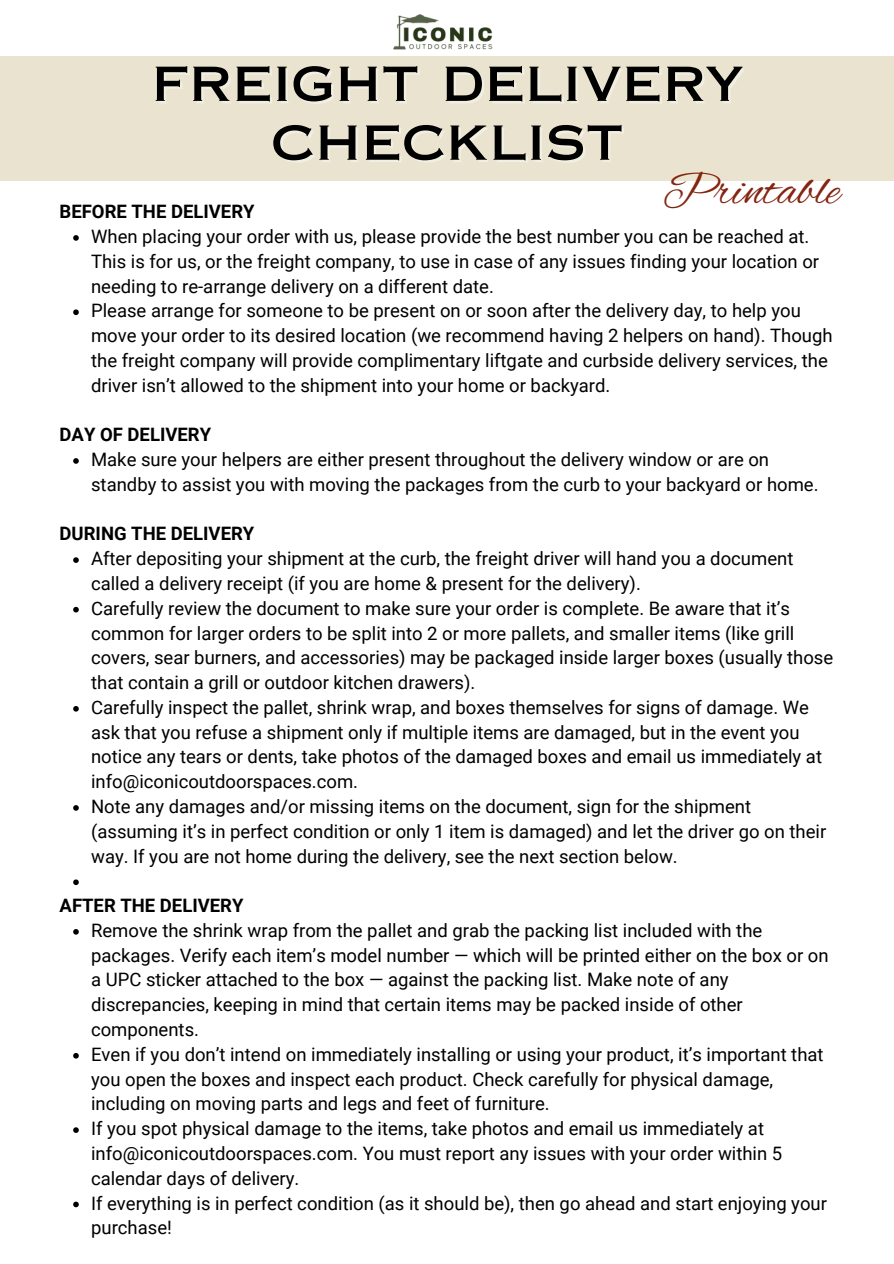
<style>
.page{position:relative;width:894px;height:1264px;background:#fff}
.page>*{position:absolute;margin:0;border:0;box-sizing:border-box;transform-origin:0 0}
.t1{font:56.1px/58.8px "Copperplate Gothic LT Pro 31 AB";color:#000;text-align:center}
.t2{font:48.45px "Alex Brush";color:#842411}
.t3{font:18.45px/24.8px "Roboto";color:#000}
.t4{font:700 18.45px "Roboto";color:#000}
</style>
<div class="page">
<img style="left:393px;top:14px;width:100px;height:36px">
<div style="left:0;top:56px;width:893px;height:125px;background:#e9e3cf"></div>
<svg style="left:73px;top:235px;width:6px;height:6px"></svg>
<svg style="left:73px;top:309px;width:6px;height:6px"></svg>
<svg style="left:73px;top:458px;width:6px;height:6px"></svg>
<svg style="left:73px;top:557px;width:6px;height:6px"></svg>
<svg style="left:73px;top:607px;width:6px;height:5px"></svg>
<svg style="left:73px;top:706px;width:6px;height:5px"></svg>
<svg style="left:73px;top:805px;width:6px;height:5px"></svg>
<svg style="left:73px;top:879px;width:6px;height:6px"></svg>
<svg style="left:73px;top:929px;width:6px;height:5px"></svg>
<svg style="left:73px;top:1053px;width:6px;height:5px"></svg>
<svg style="left:73px;top:1127px;width:6px;height:5px"></svg>
<svg style="left:73px;top:1201px;width:6px;height:6px"></svg>
<h1 class="t1" style="left:151px;top:59px;width:593px">FREIGHT DELIVERY<br>CHECKLIST</h1>
<h2 class="t2" style="left:662px;top:163px;width:179px">Printable</h2>
<p class="t3" style="left:91px;top:224px;width:742px">When placing your order with us, please provide the best number you can be reached at.<br>This is for us, or the freight company, to use in case of any issues finding your location or needing to re-arrange delivery on a different date.<br>Please arrange for someone to be present on or soon after the delivery day, to help you move your order to its desired location (we recommend having 2 helpers on hand). Though the freight company will provide complimentary liftgate and curbside delivery services, the driver isn’t allowed to the shipment into your home or backyard.</p>
<p class="t4" style="left:60px;top:201px;width:196px">BEFORE THE DELIVERY</p>
<p class="t4" style="left:60px;top:424px;width:153px">DAY OF DELIVERY</p>
<p class="t3" style="left:91px;top:447px;width:728px">Make sure your helpers are either present throughout the delivery window or are on standby to assist you with moving the packages from the curb to your backyard or home.</p>
<p class="t4" style="left:60px;top:523px;width:196px">DURING THE DELIVERY</p>
<p class="t3" style="left:91px;top:546px;width:743px">After depositing your shipment at the curb, the freight driver will hand you a document called a delivery receipt (if you are home &amp; present for the delivery).<br>Carefully review the document to make sure your order is complete. Be aware that it’s common for larger orders to be split into 2 or more pallets, and smaller items (like grill covers, sear burners, and accessories) may be packaged inside larger boxes (usually those that contain a grill or outdoor kitchen drawers).<br>Carefully inspect the pallet, shrink wrap, and boxes themselves for signs of damage. We ask that you refuse a shipment only if multiple items are damaged, but in the event you notice any tears or dents, take photos of the damaged boxes and email us immediately at info@iconicoutdoorspaces.com.<br>Note any damages and/or missing items on the document, sign for the shipment (assuming it’s in perfect condition or only 1 item is damaged) and let the driver go on their way. If you are not home during the delivery, see the next section below.</p>
<p class="t4" style="left:60px;top:895px;width:185px">AFTER THE DELIVERY</p>
<p class="t3" style="left:91px;top:918px;width:739px">Remove the shrink wrap from the pallet and grab the packing list included with the packages. Verify each item’s model number — which will be printed either on the box or on a UPC sticker attached to the box — against the packing list. Make note of any discrepancies, keeping in mind that certain items may be packed inside of other components.<br>Even if you don’t intend on immediately installing or using your product, it’s important that you open the boxes and inspect each product. Check carefully for physical damage, including on moving parts and legs and feet of furniture.<br>If you spot physical damage to the items, take photos and email us immediately at info@iconicoutdoorspaces.com. You must report any issues with your order within 5 calendar days of delivery.<br>If everything is in perfect condition (as it should be), then go ahead and start enjoying your purchase!</p>
</div>
